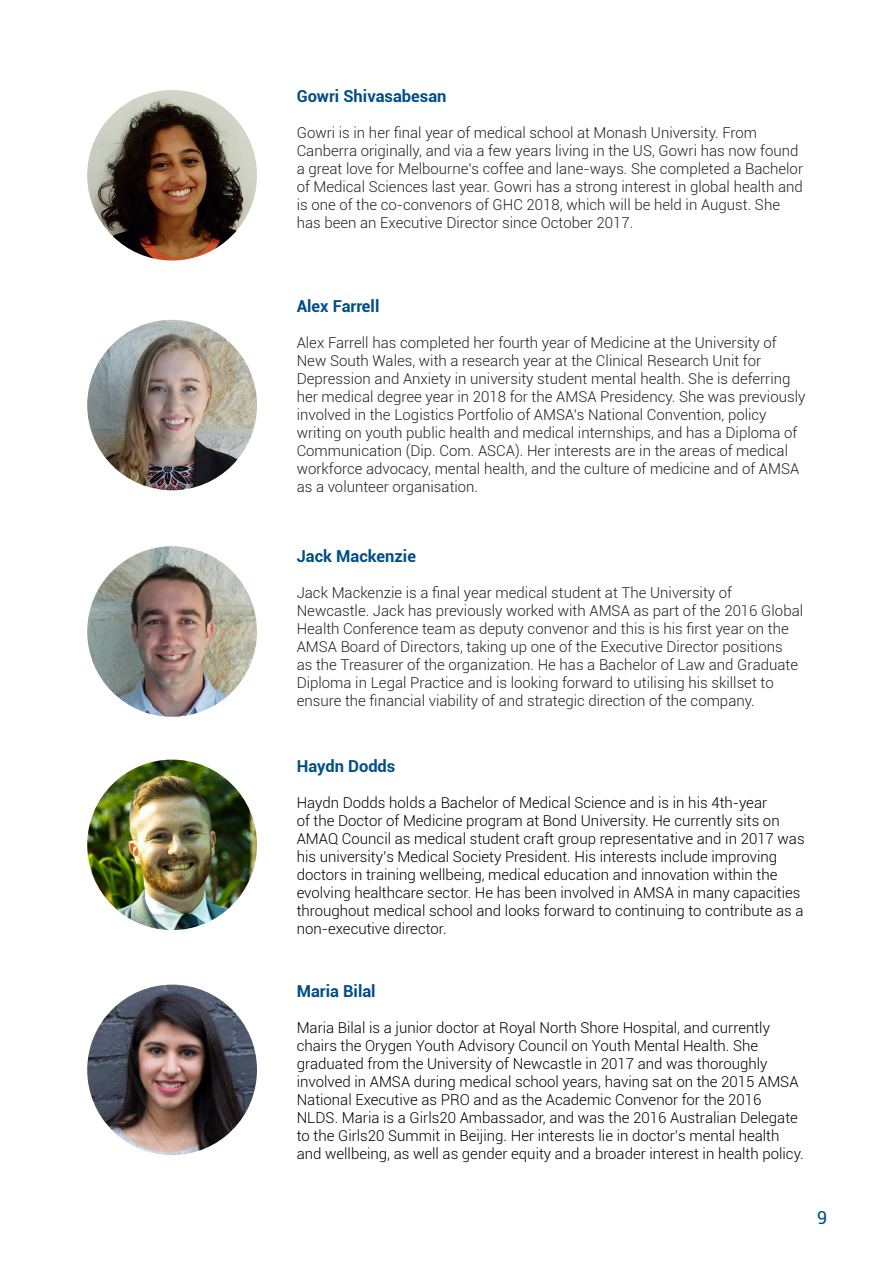
<style>
.page{position:relative;width:893px;height:1263px;background:#fff}
.page>*{position:absolute;margin:0;border:0;box-sizing:border-box;transform-origin:0 0}
.t1{font:18px "Roboto";color:#004e86}
.t2{font:700 16.5px "Roboto";color:#004e86}
.t3{font:300 15px/18px "Roboto";color:#222}
.t4{font:300 15px/18px "Roboto";color:#000}
</style>
<div class="page">
<img style="left:87px;top:90px;width:170px;height:171px;border-radius:85px">
<img style="left:87px;top:320px;width:170px;height:170px;border-radius:85px">
<img style="left:87px;top:546px;width:170px;height:171px;border-radius:85px">
<img style="left:87px;top:759px;width:170px;height:171px;border-radius:85px">
<img style="left:87px;top:984px;width:170px;height:171px;border-radius:85px">
<p class="t2" style="left:297px;top:85px;width:151px">Gowri Shivasabesan</p>
<p class="t3" style="left:297px;top:124px;width:508px">Gowri is in her final year of medical school at Monash University. From Canberra originally, and via a few years living in the US, Gowri has now found a great love for Melbourne’s coffee and lane-ways. She completed a Bachelor of Medical Sciences last year. Gowri has a strong interest in global health and is one of the co-convenors of GHC 2018, which will be held in August. She has been an Executive Director since October 2017.</p>
<p class="t2" style="left:297px;top:295px;width:84px">Alex Farrell</p>
<p class="t3" style="left:297px;top:334px;width:510px">Alex Farrell has completed her fourth year of Medicine at the University of New South Wales, with a research year at the Clinical Research Unit for Depression and Anxiety in university student mental health. She is deferring her medical degree year in 2018 for the AMSA Presidency. She was previously involved in the Logistics Portfolio of AMSA’s National Convention, policy writing on youth public health and medical internships, and has a Diploma of Communication (Dip. Com. ASCA). Her interests are in the areas of medical workforce advocacy, mental health, and the culture of medicine and of AMSA as a volunteer organisation.</p>
<p class="t2" style="left:297px;top:544px;width:121px">Jack Mackenzie</p>
<p class="t3" style="left:297px;top:583px;width:508px">Jack Mackenzie is a final year medical student at The University of Newcastle. Jack has previously worked with AMSA as part of the 2016 Global Health Conference team as deputy convenor and this is his first year on the AMSA Board of Directors, taking up one of the Executive Director positions<br>as the Treasurer of the organization. He has a Bachelor of Law and Graduate Diploma in Legal Practice and is looking forward to utilising his skillset to ensure the financial viability of and strategic direction of the company.</p>
<p class="t2" style="left:297px;top:754px;width:100px">Haydn Dodds</p>
<p class="t4" style="left:297px;top:793px;width:509px">Haydn Dodds holds a Bachelor of Medical Science and is in his 4th-year<br>of the Doctor of Medicine program at Bond University. He currently sits on AMAQ Council as medical student craft group representative and in 2017 was his university’s Medical Society President. His interests include improving doctors in training wellbeing, medical education and innovation within the evolving healthcare sector. He has been involved in AMSA in many capacities throughout medical school and looks forward to continuing to contribute as a non-executive director.</p>
<p class="t2" style="left:297px;top:979px;width:80px">Maria Bilal</p>
<p class="t4" style="left:297px;top:1018px;width:509px">Maria Bilal is a junior doctor at Royal North Shore Hospital, and currently chairs the Orygen Youth Advisory Council on Youth Mental Health. She graduated from the University of Newcastle in 2017 and was thoroughly involved in AMSA during medical school years, having sat on the 2015 AMSA National Executive as PRO and as the Academic Convenor for the 2016<br>NLDS. Maria is a Girls20 Ambassador, and was the 2016 Australian Delegate to the Girls20 Summit in Beijing. Her interests lie in doctor’s mental health and wellbeing, as well as gender equity and a broader interest in health policy.</p>
<p class="t1" style="left:817px;top:1205px;width:12px">9</p>
</div>
